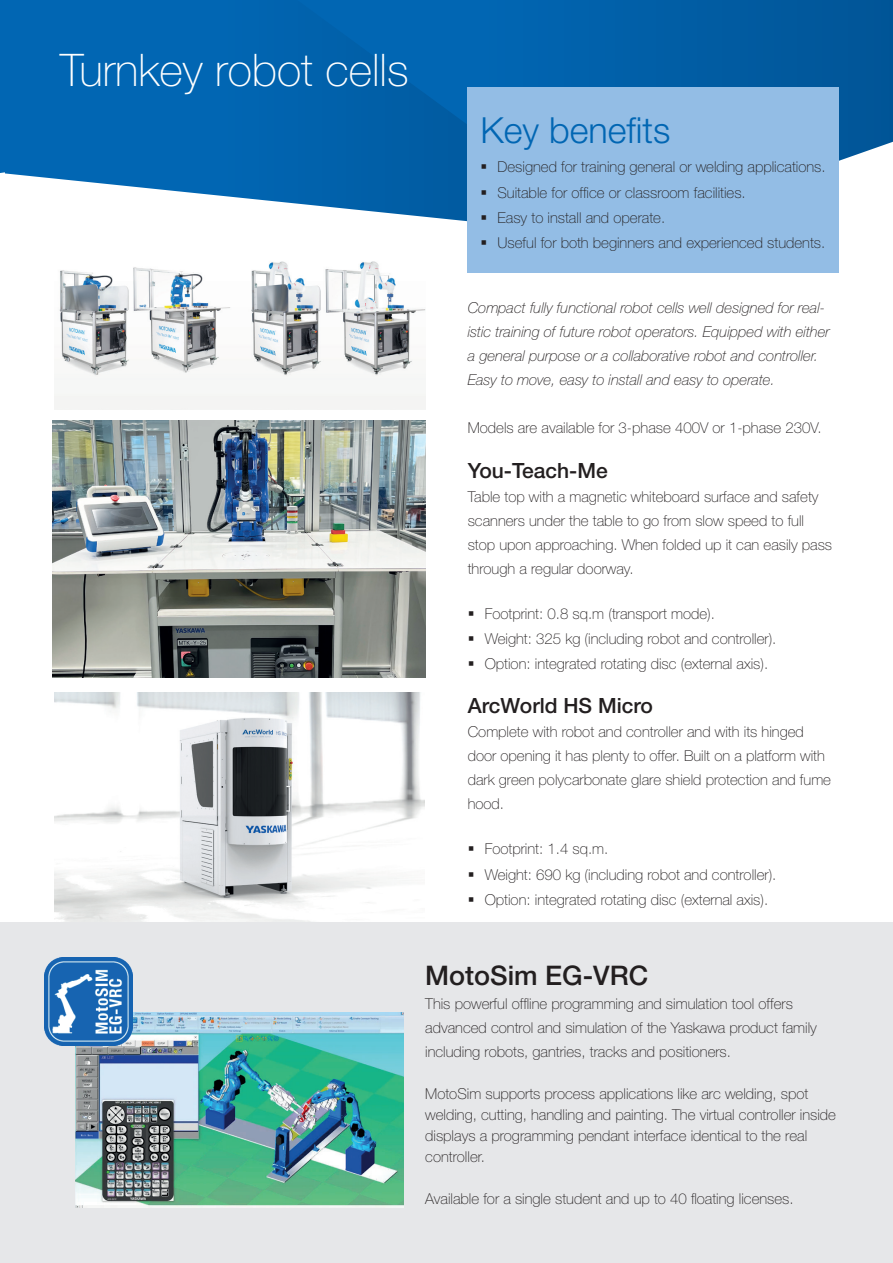
<style>
.page{position:relative;width:893px;height:1263px;background:#fff}
.page>*{position:absolute;margin:0;border:0;box-sizing:border-box;transform-origin:0 0}
.t1{font:100 45px "Helvetica Neue LT Pro";color:#fff}
.t2{font:300 36px "Helvetica Neue LT Pro";color:#0166b3}
.t3{font:500 27px "Helvetica Neue LT Pro";color:#231f20}
.t4{font:500 21px "Helvetica Neue LT Pro";color:#231f20}
.t5{font:100 15px/24px "Helvetica Neue LT Pro";color:#231f20}
.t6{font:italic 100 15px/24px "Helvetica Neue LT Pro";color:#231f20}
</style>
<div class="page">
<img style="left:53px;top:421px;width:372px;height:257px">
<img style="left:54px;top:692px;width:371px;height:231px">
<img style="left:54px;top:261px;width:371px;height:148px">
<div style="left:0;top:923px;width:893px;height:340px;background:#e6e7e9"></div>
<svg style="left:621px;top:0;width:272px;height:161px;background:#055ca0"></svg>
<svg style="left:5px;top:0;width:616px;height:237px;background:#267abb"></svg>
<svg style="left:0;top:0;width:6px;height:173px"></svg>
<img style="left:75px;top:1013px;width:329px;height:194px">
<div style="left:468px;top:87px;width:371px;height:186px;background:#93bde5"></div>
<img style="left:45px;top:957px;width:87px;height:88px">
<h1 class="t1" style="left:60px;top:45px;width:350px">Turnkey robot cells</h1>
<h2 class="t2" style="left:480px;top:108px;width:192px">Key benefits</h2>
<p class="t5" style="left:497px;top:154px;width:330px;line-height:25.2px">Designed for training general or welding applications.<br>Suitable for office or classroom facilities.<br>Easy to install and operate.<br>Useful for both beginners and experienced students.</p>
<p class="t6" style="left:468px;top:295px;width:363px">Compact fully functional robot cells well designed for real&shy;istic training of future robot operators. Equipped with either a general purpose or a collaborative robot and controller.<br>Easy to move, easy to install and easy to operate.</p>
<p class="t5" style="left:468px;top:415px;width:355px">Models are available for 3-phase 400V or 1-phase 230V.</p>
<h3 class="t4" style="left:468px;top:458px;width:142px">You-Teach-Me</h3>
<p class="t5" style="left:468px;top:484px;width:366px">Table top with a magnetic whiteboard surface and safety scanners under the table to go from slow speed to full stop upon approaching. When folded up it can easily pass through a regular doorway.</p>
<p class="t5" style="left:485px;top:601px;width:293px;line-height:25.2px">Footprint: 0.8 sq.m (transport mode).<br>Weight: 325 kg (including robot and controller).<br>Option: integrated rotating disc (external axis).</p>
<h3 class="t4" style="left:468px;top:693px;width:187px">ArcWorld HS Micro</h3>
<p class="t5" style="left:468px;top:720px;width:365px">Complete with robot and controller and with its hinged door opening it has plenty to offer. Built on a platform with dark green polycarbonate glare shield protection and fume hood.</p>
<p class="t5" style="left:485px;top:836px;width:293px;line-height:25.2px">Footprint: 1.4 sq.m.<br>Weight: 690 kg (including robot and controller).<br>Option: integrated rotating disc (external axis).</p>
<h3 class="t3" style="left:425px;top:959px;width:225px">MotoSim EG-VRC</h3>
<p class="t5" style="left:425px;top:991px;width:393px">This powerful offline programming and simulation tool offers advanced control and simulation of the Yaskawa product family including robots, gantries, tracks and positioners.</p>
<p class="t5" style="left:425px;top:1083px;width:412px;line-height:21px">MotoSim supports process applications like arc welding, spot welding, cutting, handling and painting. The virtual controller inside displays a programming pendant interface identical to the real controller.</p>
<p class="t5" style="left:425px;top:1186px;width:370px">Available for a single student and up to 40 floating licenses.</p>
</div>
